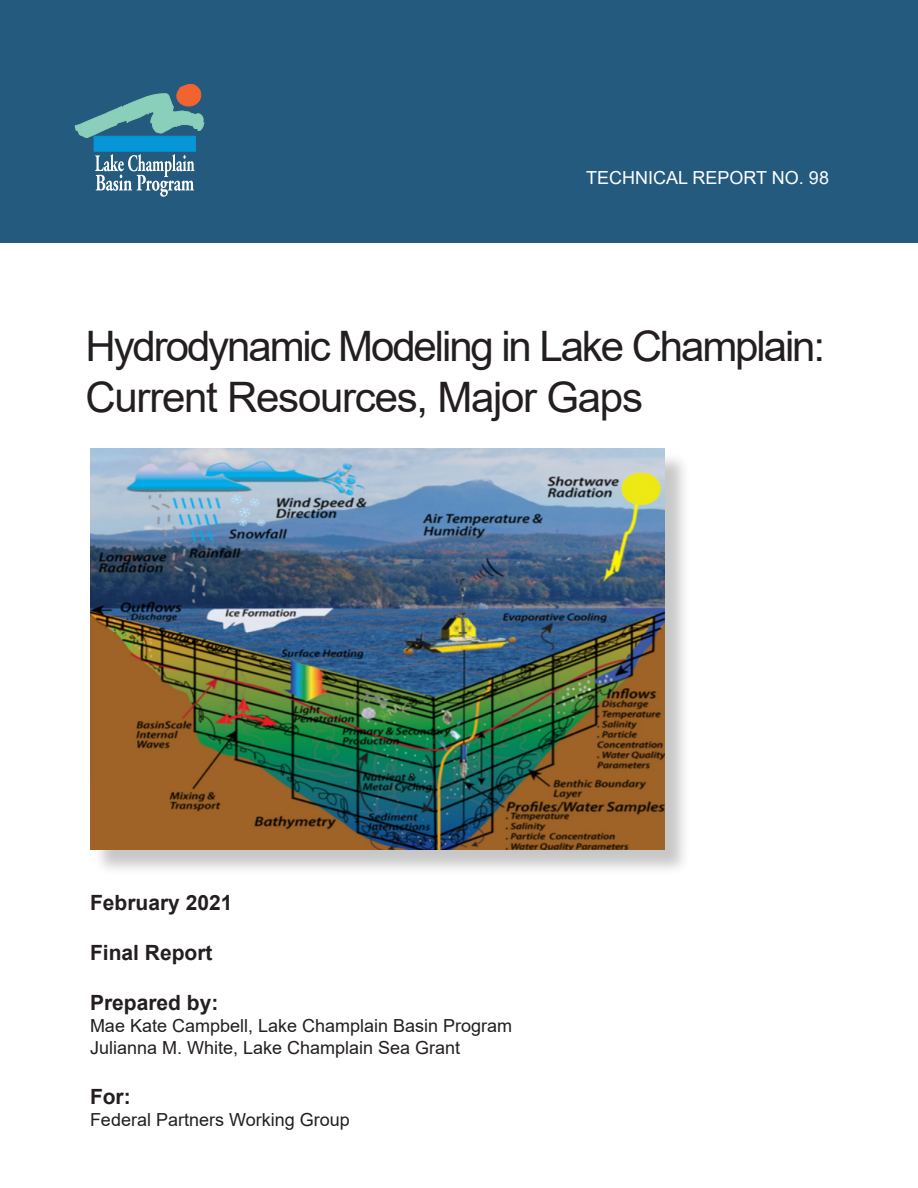
<style>
.page{position:relative;width:918px;height:1188px;background:#fff}
.page>*{position:absolute;margin:0;border:0;box-sizing:border-box;transform-origin:0 0}
.t1{font:42px/51px "Arial";letter-spacing:-.05em;color:#231f20}
.t2{font:700 21px "Arial";color:#231f20}
.t3{font:18px/21.6px "Arial";color:#231f20}
.t4{font:18px "Arial";color:#fcffff}
</style>
<div class="page">
<div style="left:0;top:28px;width:918px;height:215px;background:#235a7e"></div>
<div style="left:0;top:0;width:918px;height:216px;background:#235a7e"></div>
<svg style="left:75px;top:84px;width:130px;height:54px"></svg>
<div style="left:94px;top:136px;width:102px;height:16px;background:#0696d7;border:1px solid #0696d7"></div>
<svg style="left:95px;top:154px;width:100px;height:43px"></svg>
<div style="left:93px;top:452px;width:598px;height:424px;background:#231f20;opacity:.25"></div>
<img style="left:90px;top:449px;width:574px;height:401px">
<p class="t4" style="left:586px;top:165px;width:244px">TECHNICAL REPORT NO. 98</p>
<p class="t4" style="left:588px;top:176px;width:244px">TECHNICAL REPORT NO. 77</p>
<p class="t1" style="left:86px;top:320px;width:741px">Hydrodynamic Modeling in Lake Champlain:<br>Current Resources, Major Gaps</p>
<p class="t2" style="left:90px;top:887px;width:144px">February 2021</p>
<p class="t2" style="left:90px;top:938px;width:124px">Final Report</p>
<p class="t2" style="left:90px;top:988px;width:130px">Prepared by:</p>
<p class="t3" style="left:90px;top:1015px;width:424px">Mae Kate Campbell, Lake Champlain Basin Program<br>Julianna M. White, Lake Champlain Sea Grant</p>
<p class="t2" style="left:90px;top:1082px;width:42px">For:</p>
<p class="t3" style="left:90px;top:1108px;width:261px">Federal Partners Working Group</p>
</div>
